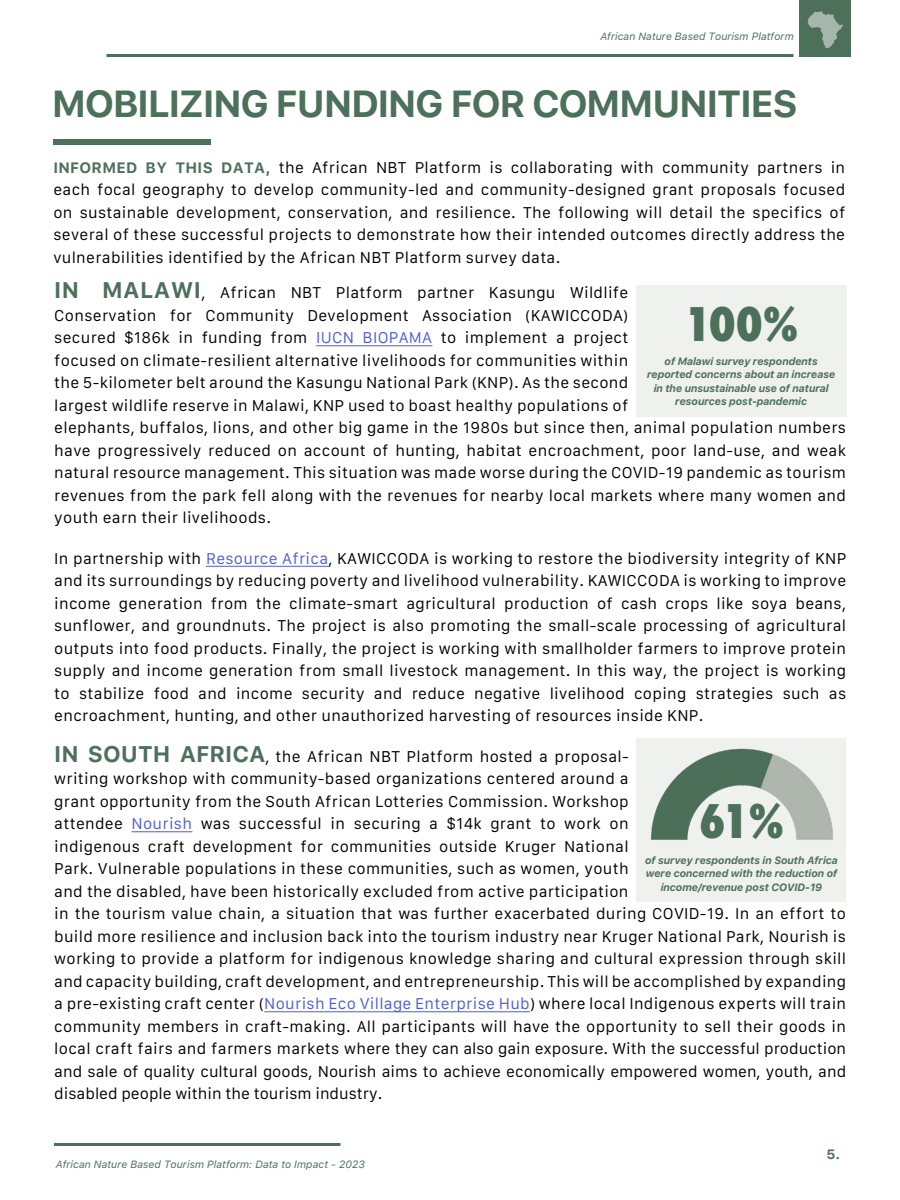
<style>
.page{position:relative;width:900px;height:1200px;background:#fff}
.page>*{position:absolute;margin:0;border:0;box-sizing:border-box;transform-origin:0 0}
.t1{font:800 condensed 45px "Futura";color:#4d705b}
.t2{font:700 37.5px "Galvji";letter-spacing:-.04em;color:#4d705b}
.t3{font:15px/22.5px "Galvji";letter-spacing:.02em;color:#000;text-align:justify}
.t4{font:700 13.5px "Galvji";color:#4d705b}
.t5{font:italic 700 10.5px/13.5px "Galvji";letter-spacing:-.02em;color:#4d705b;text-align:center}
.t6{font:italic 10.5px "Galvji";color:#4d705b}
.s1{font-weight:700;color:#4d705b}
.s2{font-weight:700;font-size:22.5px;color:#4d705b}
.s3{color:#4f5cd6}
</style>
<div class="page">
<div style="left:800px;top:0;width:51px;height:57px;background:#4d705b"></div>
<svg style="left:808px;top:11px;width:35px;height:37px"></svg>
<hr style="left:107px;top:54px;width:687px;height:3px;background:#4d705b">
<hr style="left:54px;top:1143px;width:287px;height:3px;background:#4d705b">
<div style="left:53px;top:139px;width:158px;height:6px;background:#4d705b"></div>
<hr style="left:316px;top:345px;width:116px;height:1px;background:#4f5cd6">
<hr style="left:206px;top:566px;width:123px;height:1px;background:#4f5cd6">
<hr style="left:132px;top:831px;width:60px;height:1px;background:#4f5cd6">
<hr style="left:264px;top:1011px;width:266px;height:1px;background:#4f5cd6">
<div style="left:636px;top:286px;width:210px;height:131px;background:#eff1ee"></div>
<div style="left:636px;top:738px;width:210px;height:164px;background:#eff1ee"></div>
<img style="left:651px;top:748px;width:183px;height:92px">
<p class="t6" style="left:600px;top:32px;width:195px">African Nature Based Tourism Platform</p>
<h2 class="t2" style="left:52px;top:88px;width:747px">MOBILIZING FUNDING FOR COMMUNITIES</h2>
<p class="t3" style="left:53px;top:157px;width:793px"><span class="s1">INFORMED BY THIS DATA,</span> the African NBT Platform is collaborating with community partners in each focal geography to develop community-led and community-designed grant proposals focused on sustainable development, conservation, and resilience. The following will detail the specifics of several of these successful projects to demonstrate how their intended outcomes directly address the vulnerabilities identified by the African NBT Platform survey data.</p>
<p class="t3" style="left:54px;top:283px;width:793px;text-align:left"><span class="s2">IN MALAWI</span>, African NBT Platform partner Kasungu Wildlife<br>Conservation for Community Development Association (KAWICCODA)<br>secured $186k in funding from <span class="s3">IUCN BIOPAMA</span> to implement a project<br>focused on climate-resilient alternative livelihoods for communities within<br>the 5-kilometer belt around the Kasungu National Park (KNP). As the second<br>largest wildlife reserve in Malawi, KNP used to boast healthy populations of<br>elephants, buffalos, lions, and other big game in the 1980s but since then, animal population numbers have progressively reduced on account of hunting, habitat encroachment, poor land-use, and weak natural resource management. This situation was made worse during the COVID-19 pandemic as tourism revenues from the park fell along with the revenues for nearby local markets where many women and youth earn their livelihoods.</p>
<p class="t3" style="left:54px;top:548px;width:793px">In partnership with <span class="s3">Resource Africa</span>, KAWICCODA is working to restore the biodiversity integrity of KNP and its surroundings by reducing poverty and livelihood vulnerability. KAWICCODA is working to improve income generation from the climate-smart agricultural production of cash crops like soya beans, sunflower, and groundnuts. The project is also promoting the small-scale processing of agricultural outputs into food products. Finally, the project is working with smallholder farmers to improve protein supply and income generation from small livestock management. In this way, the project is working to stabilize food and income security and reduce negative livelihood coping strategies such as encroachment, hunting, and other unauthorized harvesting of resources inside KNP.</p>
<p class="t3" style="left:54px;top:746px;width:793px;text-align:left"><span class="s2">IN SOUTH AFRICA</span>, the African NBT Platform hosted a proposal-<br>writing workshop with community-based organizations centered around a<br>grant opportunity from the South African Lotteries Commission. Workshop<br>attendee <span class="s3">Nourish</span> was successful in securing a $14k grant to work on<br>indigenous craft development for communities outside Kruger National<br>Park. Vulnerable populations in these communities, such as women, youth<br>and the disabled, have been historically excluded from active participation<br>in the tourism value chain, a situation that was further exacerbated during COVID-19. In an effort to build more resilience and inclusion back into the tourism industry near Kruger National Park, Nourish is working to provide a platform for indigenous knowledge sharing and cultural expression through skill and capacity building, craft development, and entrepreneurship. This will be accomplished by expanding a pre-existing craft center (<span class="s3">Nourish Eco Village Enterprise Hub</span>) where local Indigenous experts will train community members in craft-making. All participants will have the opportunity to sell their goods in local craft fairs and farmers markets where they can also gain exposure. With the successful production and sale of quality cultural goods, Nourish aims to achieve economically empowered women, youth, and disabled people within the tourism industry.</p>
<h1 class="t1" style="left:684px;top:302px;width:116px">100%</h1>
<p class="t5" style="left:647px;top:355px;width:190px">of Malawi survey respondents reported concerns about an increase in the unsustainable use of natural resources post-pandemic</p>
<h1 class="t1" style="left:699px;top:799px;width:86px">61%</h1>
<p class="t5" style="left:645px;top:854px;width:194px">of survey respondents in South Africa were concerned with the reduction of income/revenue post COVID-19</p>
<p class="t6" style="left:56px;top:1160px;width:311px">African Nature Based Tourism Platform: Data to Impact - 2023</p>
<p class="t4" style="left:826px;top:1149px;width:15px">5.</p>
</div>
